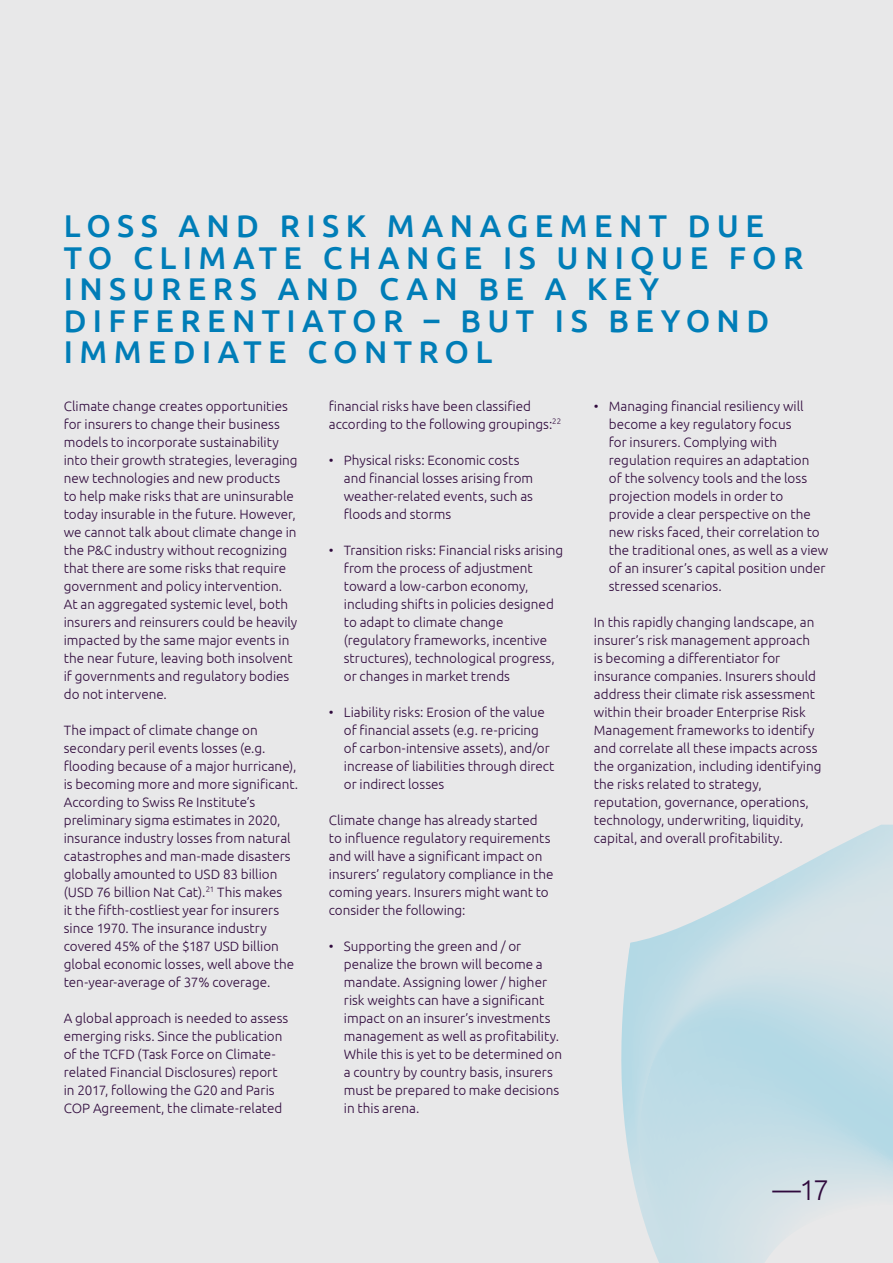
<style>
.page{position:relative;width:893px;height:1263px;background:#e8e8e9}
.page>*{position:absolute;margin:0;border:0;box-sizing:border-box;transform-origin:0 0}
.t1{font:500 31.5px/31.5px "Ubuntu";letter-spacing:.205em;color:#007db7}
.t2{font:300 28.5px "Ubuntu";color:#300a3d}
.t3{font:300 13.5px/18px "Ubuntu";color:#300a3d}
</style>
<div class="page">
<svg style="left:621px;top:825px;width:272px;height:438px"></svg>
<h1 class="t1" style="left:64px;top:209px;width:741px">LOSS AND RISK MANAGEMENT DUE<br>TO CLIMATE CHANGE IS UNIQUE FOR<br>INSURERS AND CAN BE A KEY<br>DIFFERENTIATOR – BUT IS BEYOND<br>IMMEDIATE CONTROL</h1>
<p class="t3" style="left:64px;top:396px;width:235px">Climate change creates opportunities for insurers to change their business models to incorporate sustainability into their growth strategies, leveraging new technologies and new products<br>to help make risks that are uninsurable today insurable in the future. However, we cannot talk about climate change in the P&amp;C industry without recognizing that there are some risks that require government and policy intervention.<br>At an aggregated systemic level, both insurers and reinsurers could be heavily impacted by the same major events in the near future, leaving both insolvent if governments and regulatory bodies do not intervene.</p>
<p class="t3" style="left:64px;top:720px;width:236px">The impact of climate change on secondary peril events losses (e.g. flooding because of a major hurricane), is becoming more and more significant.<br>According to Swiss Re Institute’s preliminary sigma estimates in 2020, insurance industry losses from natural catastrophes and man-made disasters globally amounted to USD 83 billion (USD 76 billion Nat Cat).<sup>21</sup> This makes<br>it the fifth-costliest year for insurers since 1970. The insurance industry covered 45% of the $187 USD billion global economic losses, well above the ten-year-average of 37% coverage.</p>
<p class="t3" style="left:64px;top:1008px;width:226px">A global approach is needed to assess emerging risks. Since the publication of the TCFD (Task Force on Climate&shy;related Financial Disclosures) report in 2017, following the G20 and Paris COP Agreement, the climate-related</p>
<p class="t3" style="left:609px;top:396px;width:221px;text-indent:-15px">• Managing financial resiliency will become a key regulatory focus<br>for insurers. Complying with regulation requires an adaptation<br>of the solvency tools and the loss projection models in order to provide a clear perspective on the new risks faced, their correlation to the traditional ones, as well as a view of an insurer’s capital position under stressed scenarios.</p>
<p class="t3" style="left:594px;top:612px;width:229px">In this rapidly changing landscape, an insurer’s risk management approach is becoming a differentiator for insurance companies. Insurers should address their climate risk assessment within their broader Enterprise Risk Management frameworks to identify and correlate all these impacts across the organization, including identifying the risks related to strategy, reputation, governance, operations, technology, underwriting, liquidity, capital, and overall profitability.</p>
<p class="t3" style="left:329px;top:396px;width:234px">financial risks have been classified according to the following groupings:<sup>22</sup></p>
<p class="t3" style="left:344px;top:450px;width:191px;text-indent:-15px">• Physical risks: Economic costs and financial losses arising from weather-related events, such as floods and storms</p>
<p class="t3" style="left:344px;top:540px;width:221px;text-indent:-15px">• Transition risks: Financial risks arising from the process of adjustment toward a low-carbon economy, including shifts in policies designed to adapt to climate change (regulatory frameworks, incentive structures), technological progress, or changes in market trends</p>
<p class="t3" style="left:344px;top:702px;width:212px;text-indent:-15px">• Liability risks: Erosion of the value of financial assets (e.g. re-pricing of carbon-intensive assets), and/or increase of liabilities through direct or indirect losses</p>
<p class="t3" style="left:329px;top:810px;width:226px">Climate change has already started to influence regulatory requirements and will have a significant impact on insurers’ regulatory compliance in the coming years. Insurers might want to consider the following:</p>
<p class="t3" style="left:344px;top:936px;width:220px;text-indent:-15px">• Supporting the green and / or penalize the brown will become a mandate. Assigning lower / higher risk weights can have a significant impact on an insurer’s investments management as well as profitability.<br>While this is yet to be determined on a country by country basis, insurers must be prepared to make decisions in this arena.</p>
<h2 class="t2" style="left:772px;top:1173px;width:58px">—17</h2>
</div>
